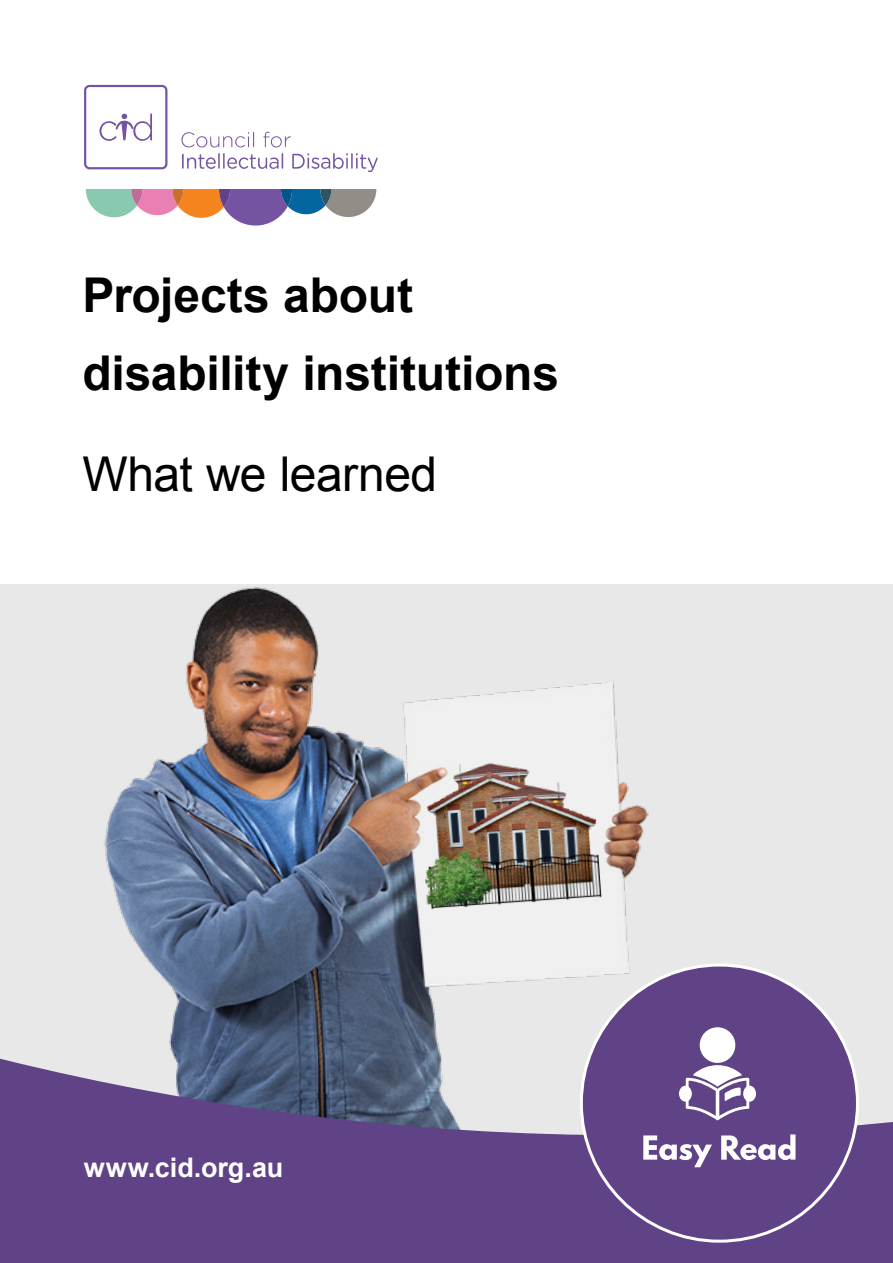
<style>
.page{position:relative;width:893px;height:1263px;background:#fff}
.page>*{position:absolute;margin:0;border:0;box-sizing:border-box;transform-origin:0 0}
.t1{font:700 48px/78px "Arial";letter-spacing:-.005em;color:#000}
.t2{font:48px "Arial";letter-spacing:-.01em;color:#000}
.t3{font:700 27px "Arial";color:#fff}
</style>
<div class="page">
<svg style="left:181px;top:131px;width:197px;height:41px"></svg>
<div style="left:84px;top:85px;width:83px;height:84px;border:2px solid #7453a2;border-radius:4px"></div>
<svg style="left:99px;top:113px;width:53px;height:28px"></svg>
<svg style="left:86px;top:189px;width:290px;height:37px"></svg>
<div style="left:0;top:585px;width:893px;height:678px;background:#e8e8e8"></div>
<img style="left:104px;top:587px;width:669px;height:465px">
<svg style="left:0;top:1052px;width:893px;height:211px;background:#6f5b91"></svg>
<div style="left:581px;top:965px;width:276px;height:276px;background:#604286;border-radius:50%"></div>
<svg style="left:643px;top:1135px;width:69px;height:32px"></svg>
<svg style="left:721px;top:1134px;width:74px;height:26px"></svg>
<div style="left:700px;top:1027px;width:35px;height:36px;background:#fff;border-radius:50%"></div>
<svg style="left:686px;top:1065px;width:63px;height:55px"></svg>
<div style="left:679px;top:1086px;width:13px;height:16px;background:#fff;border-radius:50%"></div>
<div style="left:743px;top:1086px;width:13px;height:16px;background:#fff;border-radius:50%"></div>
<img style="left:416px;top:744px;width:191px;height:179px">
<h1 class="t1" style="left:82px;top:258px;width:478px">Projects about disability institutions</h1>
<h2 class="t2" style="left:82px;top:443px;width:356px">What we learned</h2>
<p class="t3" style="left:84px;top:1150px;width:201px">www.cid.org.au</p>
</div>
